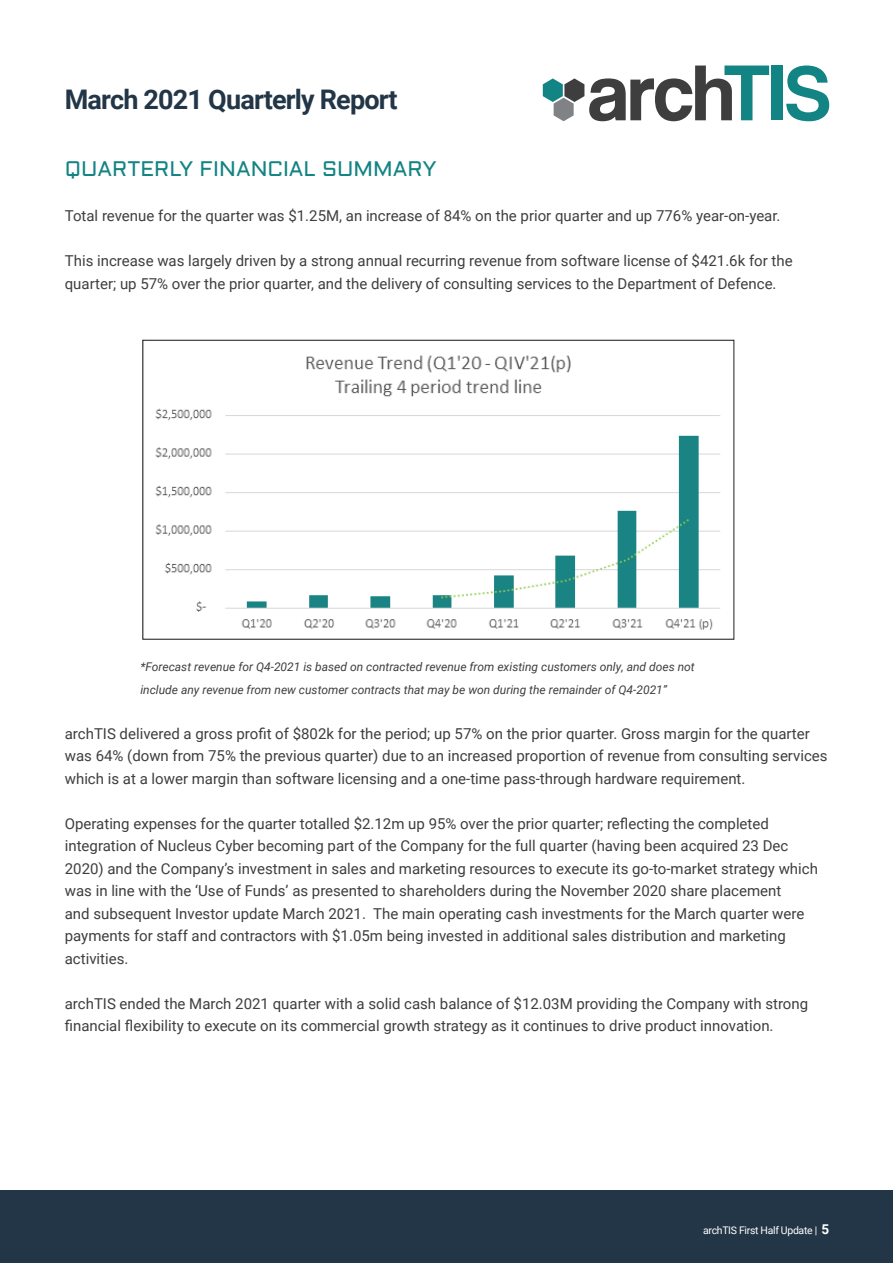
<style>
.page{position:relative;width:893px;height:1263px;background:#fff}
.page>*{position:absolute;margin:0;border:0;box-sizing:border-box;transform-origin:0 0}
.t1{font:700 27px "Roboto";letter-spacing:-.03em;color:#223647}
.Title_3{font:21px "Aldrich";color:#138383}
.PLAIN{font:15px/22.5px "Roboto";color:#3e3e3f}
.PLAIN-2{font:italic 12px/22.5px "Roboto";color:#3e3e3f}
.t2{font:10.5px "Roboto";letter-spacing:-.03em;color:#fff}
.s1{font-weight:700;font-size:13.5px}
</style>
<div class="page">
<svg style="left:543px;top:66px;width:226px;height:55px"></svg>
<div style="left:771px;top:66px;width:11px;height:54px;background:#138484"></div>
<svg style="left:786px;top:65px;width:43px;height:56px"></svg>
<img style="left:155px;top:355px;width:566px;height:275px">
<div style="left:143px;top:340px;width:591px;height:299px;border:1px solid #231f20"></div>
<div style="left:0;top:1190px;width:893px;height:73px;background:#223647"></div>
<h1 class="t1" style="left:65px;top:80px;width:334px">March 2021 Quarterly Report</h1>
<p class="Title_3" style="left:65px;top:155px;width:374px">QUARTERLY FINANCIAL SUMMARY</p>
<p class="PLAIN" style="left:65px;top:204px;width:717px">Total revenue for the quarter was $1.25M, an increase of 84% on the prior quarter and up 776% year-on-year.</p>
<p class="PLAIN" style="left:65px;top:249px;width:729px">This increase was largely driven by a strong annual recurring revenue from software license of $421.6k for the quarter; up 57% over the prior quarter, and the delivery of consulting services to the Department of Defence.</p>
<p class="PLAIN-2" style="left:140px;top:655px;width:556px">*Forecast revenue for Q4-2021 is based on contracted revenue from existing customers only, and does not include any revenue from new customer contracts that may be won during the remainder of Q4-2021”</p>
<p class="PLAIN" style="left:65px;top:722px;width:764px">archTIS delivered a gross profit of $802k for the period; up 57% on the prior quarter. Gross margin for the quarter was 64% (down from 75% the previous quarter) due to an increased proportion of revenue from consulting services which is at a lower margin than software licensing and a one-time pass-through hardware requirement.</p>
<p class="PLAIN" style="left:65px;top:812px;width:755px">Operating expenses for the quarter totalled $2.12m up 95% over the prior quarter; reflecting the completed integration of Nucleus Cyber becoming part of the Company for the full quarter (having been acquired 23 Dec 2020) and the Company’s investment in sales and marketing resources to execute its go-to-market strategy which was in line with the ‘Use of Funds’ as presented to shareholders during the November 2020 share placement<br>and subsequent Investor update March 2021. The main operating cash investments for the March quarter were payments for staff and contractors with $1.05m being invested in additional sales distribution and marketing activities.</p>
<p class="PLAIN" style="left:65px;top:992px;width:745px">archTIS ended the March 2021 quarter with a solid cash balance of $12.03M providing the Company with strong financial flexibility to execute on its commercial growth strategy as it continues to drive product innovation.</p>
<p class="t2" style="left:703px;top:1222px;width:128px">archTIS First Half Update | <span class="s1">5</span></p>
</div>
